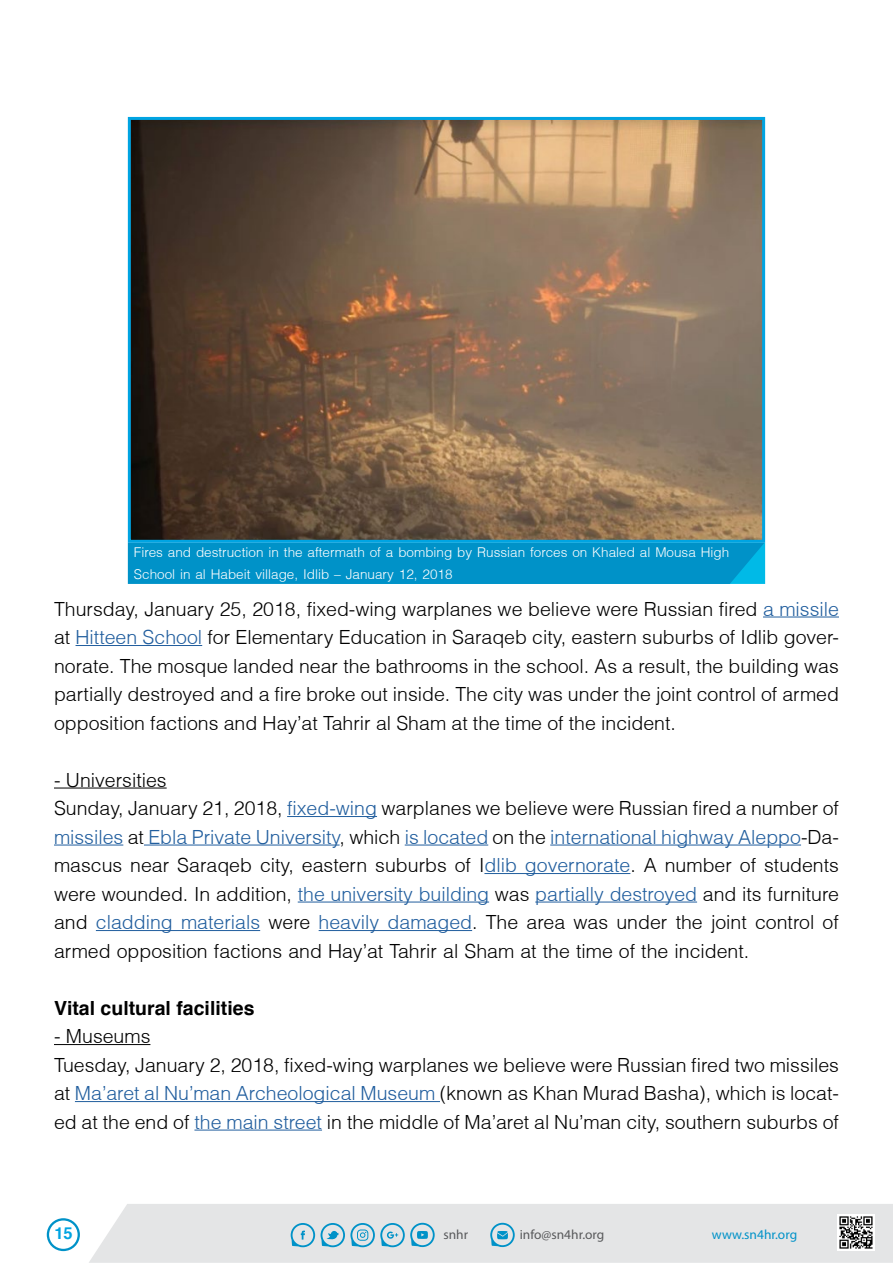
<style>
.page{position:relative;width:893px;height:1263px;background:#fff}
.page>*{position:absolute;margin:0;border:0;box-sizing:border-box;transform-origin:0 0}
.t1{font:300 19.5px/28.5px "Helvetica";color:#000}
.t2{font:300 19.5px "Helvetica";color:#215e9e}
.t3{font:700 19.5px "Helvetica";color:#000}
.t4{font:700 16.5px "Helvetica";color:#00a4e2}
.t5{font:300 13.5px/22.5px "Helvetica";color:#fff}
.t6{font:13.35px "Myriad Pro";color:#58595b}
.t7{font:13.35px "Myriad Pro";color:#0092c8}
.s1{color:#215e9e}
.s2{color:#000}
</style>
<div class="page">
<div style="left:89px;top:1204px;width:804px;height:59px;background:#e4e5e6"></div>
<svg style="left:291px;top:1223px;width:24px;height:24px"></svg>
<svg style="left:321px;top:1223px;width:114px;height:24px;background:#a1ccdd"></svg>
<svg style="left:490px;top:1223px;width:25px;height:24px"></svg>
<img style="left:837px;top:1214px;width:37px;height:37px">
<svg style="left:47px;top:1218px;width:33px;height:33px"></svg>
<hr style="left:763px;top:616px;width:76px;height:1px;background:#215e9e">
<hr style="left:76px;top:645px;width:126px;height:1px;background:#215e9e">
<hr style="left:54px;top:787px;width:113px;height:1px;background:#000">
<hr style="left:287px;top:816px;width:90px;height:1px;background:#215e9e">
<hr style="left:54px;top:844px;width:69px;height:1px;background:#215e9e">
<hr style="left:144px;top:844px;width:196px;height:1px;background:#215e9e">
<hr style="left:405px;top:844px;width:83px;height:1px;background:#215e9e">
<hr style="left:550px;top:844px;width:251px;height:1px;background:#215e9e">
<hr style="left:484px;top:873px;width:146px;height:1px;background:#215e9e">
<hr style="left:298px;top:901px;width:191px;height:1px;background:#215e9e">
<hr style="left:535px;top:901px;width:162px;height:1px;background:#215e9e">
<hr style="left:96px;top:930px;width:164px;height:1px;background:#215e9e">
<hr style="left:319px;top:930px;width:153px;height:1px;background:#215e9e">
<hr style="left:54px;top:1044px;width:96px;height:1px;background:#000">
<hr style="left:75px;top:1101px;width:365px;height:1px;background:#215e9e">
<hr style="left:194px;top:1129px;width:128px;height:1px;background:#215e9e">
<img style="left:132px;top:121px;width:629px;height:418px">
<div style="left:128px;top:117px;width:637px;height:426px;border:3px solid #00a4e2"></div>
<div style="left:128px;top:543px;width:637px;height:41px;background:#0092c8"></div>
<p class="t5" style="left:134px;top:541px;width:597px">Fires and destruction in the aftermath of a bombing by Russian forces on Khaled al Mousa High<br>School in al Habeit village, Idlib – January 12, 2018</p>
<p class="t1" style="left:54px;top:594px;width:786px">Thursday, January 25, 2018, fixed-wing warplanes we believe were Russian fired <span class="s1">a missile</span></p>
<p class="t1" style="left:54px;top:651px;width:786px">norate. The mosque landed near the bathrooms in the school. As a result, the building was</p>
<p class="t1" style="left:54px;top:623px;width:786px">at <span class="s1">Hitteen School</span> for Elementary Education in Saraqeb city, eastern suburbs of Idlib gover-</p>
<p class="t1" style="left:54px;top:680px;width:786px">partially destroyed and a fire broke out inside. The city was under the joint control of armed opposition factions and Hay’at Tahrir al Sham at the time of the incident.</p>
<p class="t1" style="left:54px;top:765px;width:786px">- Universities<br>Sunday, January 21, 2018, <span class="s1">fixed-wing</span> warplanes we believe were Russian fired a number of</p>
<p class="t1" style="left:54px;top:851px;width:786px">mascus near Saraqeb city, eastern suburbs of I<span class="s1">dlib governorate</span> A. number of students</p>
<p class="t2" style="left:54px;top:824px;width:786px">missiles <span class="s2">at</span> Ebla Private University<span class="s2">, which</span> is located <span class="s2">on the</span> international highway Aleppo<span class="s2">-Da-</span></p>
<p class="t1" style="left:54px;top:879px;width:786px;text-align:justify">were wounded In. addition, <span class="s1">the university building</span> was <span class="s1">partially destroyed</span> and its furniture and <span class="s1">cladding materials</span> were <span class="s1">heavily damaged</span>. The area was under the joint control of armed opposition factions and Hay’at Tahrir al Sham at the time of the incident.</p>
<p class="t3" style="left:54px;top:995px;width:202px">Vital cultural facilities</p>
<p class="t1" style="left:54px;top:1022px;width:786px">- Museums<br>Tuesday, January 2, 2018, fixed-wing warplanes we believe were Russian fired two missiles</p>
<p class="t1" style="left:54px;top:1107px;width:786px">ed at the end of <span class="s1">the main street</span> in the middle of Ma’aret al Nu’man city, southern suburbs of</p>
<p class="t1" style="left:54px;top:1079px;width:786px">at <span class="s1">Ma’aret al Nu’man Archeological Museum</span> (known as Khan Murad Basha ,) which is locat-</p>
<p class="t4" style="left:54px;top:1223px;width:20px">15</p>
<p class="t6" style="left:443px;top:1226px;width:26px">snhr</p>
<p class="t6" style="left:520px;top:1226px;width:86px">info@sn4hr.org</p>
<p class="t7" style="left:712px;top:1226px;width:87px">www.sn4hr.org</p>
</div>
